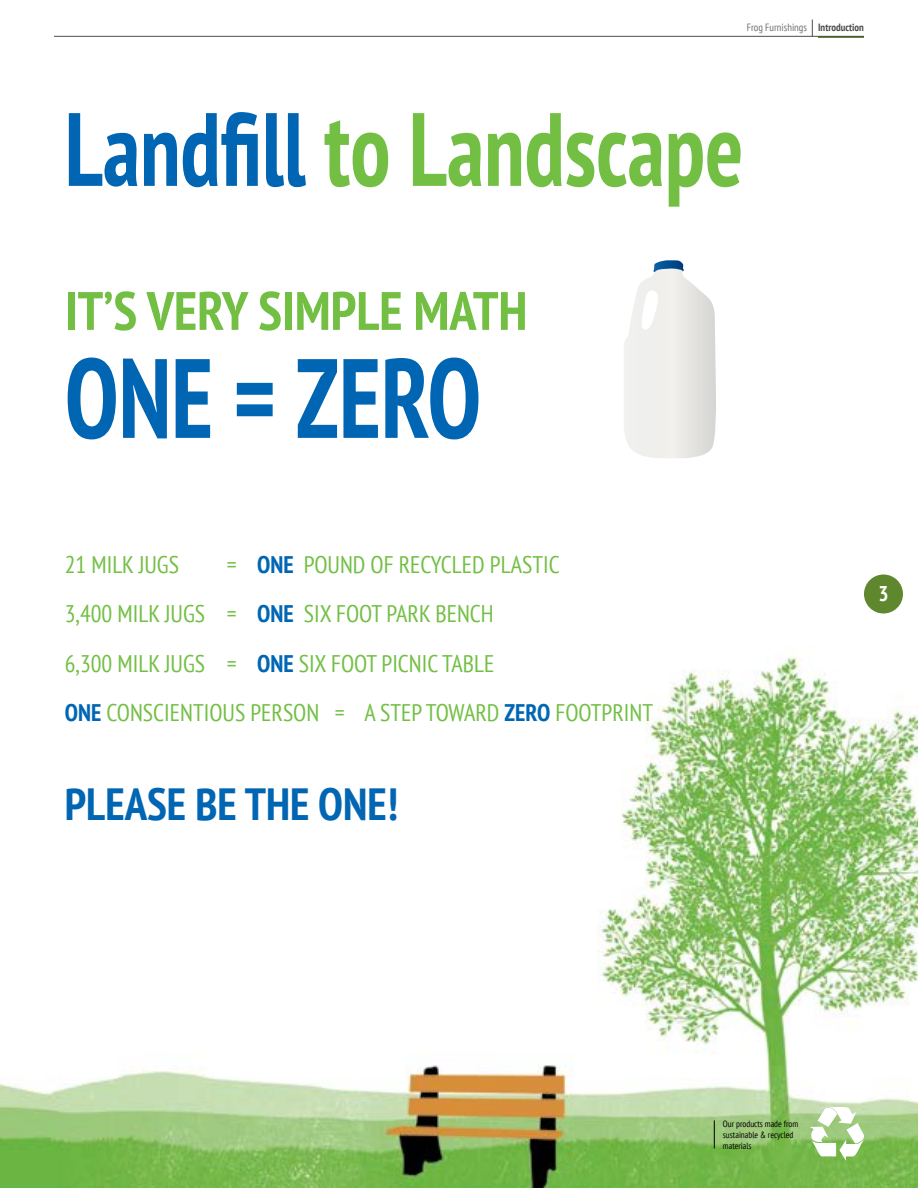
<style>
.page{position:relative;width:918px;height:1188px;background:#fff}
.page>*{position:absolute;margin:0;border:0;box-sizing:border-box;transform-origin:0 0}
.t1{font:700 condensed 112.5px "PT Sans";color:#0066b3;scale:.87 1}
.t2{font:700 condensed 103.95px "PT Sans";color:#72bf44;scale:.87 1}
.t3{font:700 condensed 54px "PT Sans";color:#72bf44}
.t4{font:700 condensed 45px "PT Sans";color:#0066b3}
.t5{font:condensed 24px/49.5px "PT Sans";color:#72bf44}
.t6{font:700 condensed 21.3px "PT Sans";color:#fff}
.t7{font:condensed 10.5px "PT Sans";color:#6d6e71}
.t8{font:condensed 9px/10.8px "PT Sans";color:#000}
.s1{font-weight:700;color:#4d4d4f}
.s2{color:#0066b3}
.s3{font-weight:700;color:#0066b3}
</style>
<div class="page">
<img style="left:0;top:19px;width:918px;height:1169px">
<div style="left:864px;top:574px;width:39px;height:40px;background:#5f872e;border-radius:50%"></div>
<svg style="left:810px;top:1107px;width:54px;height:54px"></svg>
<svg style="left:714px;top:1120px;width:1px;height:28px"></svg>
<svg style="left:624px;top:260px;width:92px;height:198px"></svg>
<hr style="left:818px;top:36px;width:46px;height:2px;background:#5f872e">
<svg style="left:812px;top:20px;width:1px;height:16px"></svg>
<hr style="left:54px;top:36px;width:810px;height:1px;background:#4d4d4f">
<p class="t7" style="left:747px;top:21px;width:119px">Frog Furnishings <span class="s1">Introduction</span></p>
<h2 class="t2" style="left:65px;top:81px;width:782px"><span class="s2">Landfill</span> to Landscape</h2>
<h3 class="t3" style="left:65px;top:275px;width:464px">IT’S VERY SIMPLE MATH</h3>
<h1 class="t1" style="left:65px;top:324px;width:480px">ONE = ZERO</h1>
<p class="t5" style="left:65px;top:539px;width:590px;text-indent:162px">= <span class="s3">ONE</span> POUND OF RECYCLED PLASTIC<br>3,400 MILK JUGS = <span class="s3">ONE</span> SIX FOOT PARK BENCH<br>6,300 MILK JUGS = <span class="s3">ONE</span> SIX FOOT PICNIC TABLE<br><span class="s3">ONE</span> CONSCIENTIOUS PERSON = A STEP TOWARD <span class="s3">ZERO</span> FOOTPRINT</p>
<p class="t5" style="left:65px;top:539px;width:116px">21 MILK JUGS</p>
<h3 class="t4" style="left:65px;top:775px;width:335px">PLEASE BE THE ONE!</h3>
<p class="t6" style="left:878px;top:579px;width:12px">3</p>
<p class="t8" style="left:723px;top:1118px;width:77px">Our products made from sustainable &amp; recycled materials</p>
</div>
